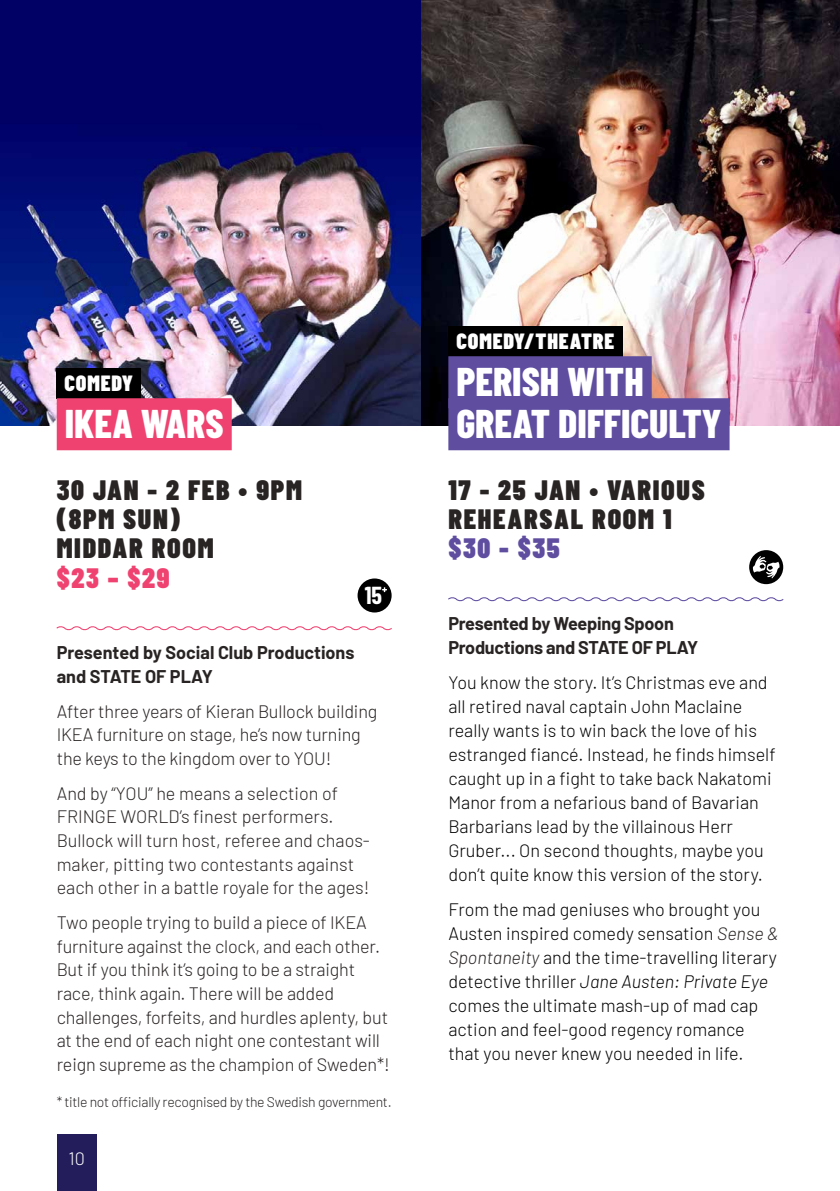
<style>
.page{position:relative;width:840px;height:1191px;background:#fff}
.page>*{position:absolute;margin:0;border:0;box-sizing:border-box;transform-origin:0 0}
.t1{font:800 40px/42px "Barlow Condensed";color:#fff}
.t2{font:900 28px/29.4px "Barlow Condensed";letter-spacing:.06em;color:#292424}
.t3{font:900 28px "Barlow Condensed";color:#5f4da0}
.t4{font:900 28px "Barlow Condensed";color:#ef4270}
.t5{font:700 24px "Barlow Condensed";color:#fff}
.t6{font:900 22px "Barlow Condensed";letter-spacing:.04em;color:#fff}
.t7{font:300 18px/24px "Barlow";color:#000}
.t8{font:300 18px/23.6px "Barlow";letter-spacing:-.01em;color:#292424}
.t9{font:700 18px/24px "Barlow";letter-spacing:-.015em;color:#292424}
.t10{font:300 18px "Barlow";color:#fff}
.t11{font:300 14px "Barlow";letter-spacing:-.02em;color:#292424}
.s1{font-style:italic;color:#292424}
.s2{font-style:italic}
</style>
<div class="page">
<img style="left:420px;top:0;width:419px;height:425px">
<svg style="left:448px;top:597px;width:336px;height:5px"></svg>
<svg style="left:748px;top:550px;width:34px;height:34px"></svg>
<svg style="left:752px;top:556px;width:27px;height:22px"></svg>
<div style="left:448px;top:326px;width:174px;height:31px;background:#000"></div>
<div style="left:448px;top:356px;width:203px;height:52px;background:#5f4da0"></div>
<div style="left:448px;top:398px;width:281px;height:52px;background:#5f4da0"></div>
<img style="left:0;top:0;width:420px;height:425px">
<svg style="left:56px;top:626px;width:336px;height:5px"></svg>
<div style="left:57px;top:368px;width:84px;height:31px;background:#000"></div>
<div style="left:57px;top:398px;width:174px;height:52px;background:#ef4270"></div>
<div style="left:357px;top:578px;width:34px;height:34px;background:#000;border-radius:50%"></div>
<svg style="left:382px;top:587px;width:4px;height:5px"></svg>
<div style="left:57px;top:1134px;width:39px;height:57px;background:#231e5b"></div>
<p class="t6" style="left:65px;top:367px;width:70px">COMEDY</p>
<h1 class="t1" style="left:65px;top:401px;width:160px">IKEA WARS</h1>
<h2 class="t2" style="left:57px;top:474px;width:246px">30 JAN - 2 FEB • 9PM (8PM SUN)<br>MIDDAR ROOM</h2>
<h2 class="t4" style="left:57px;top:558px;width:114px">$23 – $29</h2>
<h3 class="t5" style="left:364px;top:578px;width:19px">15</h3>
<p class="t9" style="left:57px;top:638px;width:299px">Presented by Social Club Productions and STATE OF PLAY</p>
<p class="t8" style="left:57px;top:698px;width:322px">After three years of Kieran Bullock building<br>IKEA furniture on stage, he’s now turning the keys to the kingdom over to YOU!</p>
<p class="t8" style="left:57px;top:780px;width:314px">And by “YOU” he means a selection of FRINGE WORLD’s finest performers.<br>Bullock will turn host, referee and chaos&shy;maker, pitting two contestants against each other in a battle royale for the ages!</p>
<p class="t8" style="left:57px;top:909px;width:334px">Two people trying to build a piece of IKEA furniture against the clock, and each other.<br>But if you think it’s going to be a straight race, think again. There will be added challenges, forfeits, and hurdles aplenty, but at the end of each night one contestant will reign supreme as the champion of Sweden*!</p>
<p class="t11" style="left:57px;top:1091px;width:336px">* title not officially recognised by the Swedish government.</p>
<p class="t10" style="left:68px;top:1146px;width:18px">10</p>
<p class="t6" style="left:456px;top:325px;width:159px">COMEDY/THEATRE</p>
<h1 class="t1" style="left:456px;top:359px;width:266px">PERISH WITH<br>GREAT DIFFICULTY</h1>
<h2 class="t2" style="left:448px;top:474px;width:258px">17 - 25 JAN • VARIOUS<br>REHEARSAL ROOM 1</h2>
<h2 class="t3" style="left:448px;top:528px;width:113px">$30 - $35</h2>
<p class="t9" style="left:448px;top:609px;width:251px">Presented by Weeping Spoon<br>Productions and STATE OF PLAY</p>
<p class="t7" style="left:448px;top:669px;width:328px">You know the story. It’s Christmas eve and all retired naval captain John Maclaine really wants is to win back the love of his estranged fiancé. Instead, he finds himself caught up in a fight to take back Nakatomi Manor from a nefarious band of Bavarian Barbarians lead by the villainous Herr Gruber... On second thoughts, maybe you don’t quite know this version of the story.</p>
<p class="t7" style="left:448px;top:896px;width:331px">From the mad geniuses who brought you Austen inspired comedy sensation <span class="s1">Sense &amp; Spontaneity</span> and the time-travelling literary detective thriller <span class="s2">Jane Austen: Private Eye </span>comes the ultimate mash-up of mad cap action and feel-good regency romance that you never knew you needed in life.</p>
</div>
